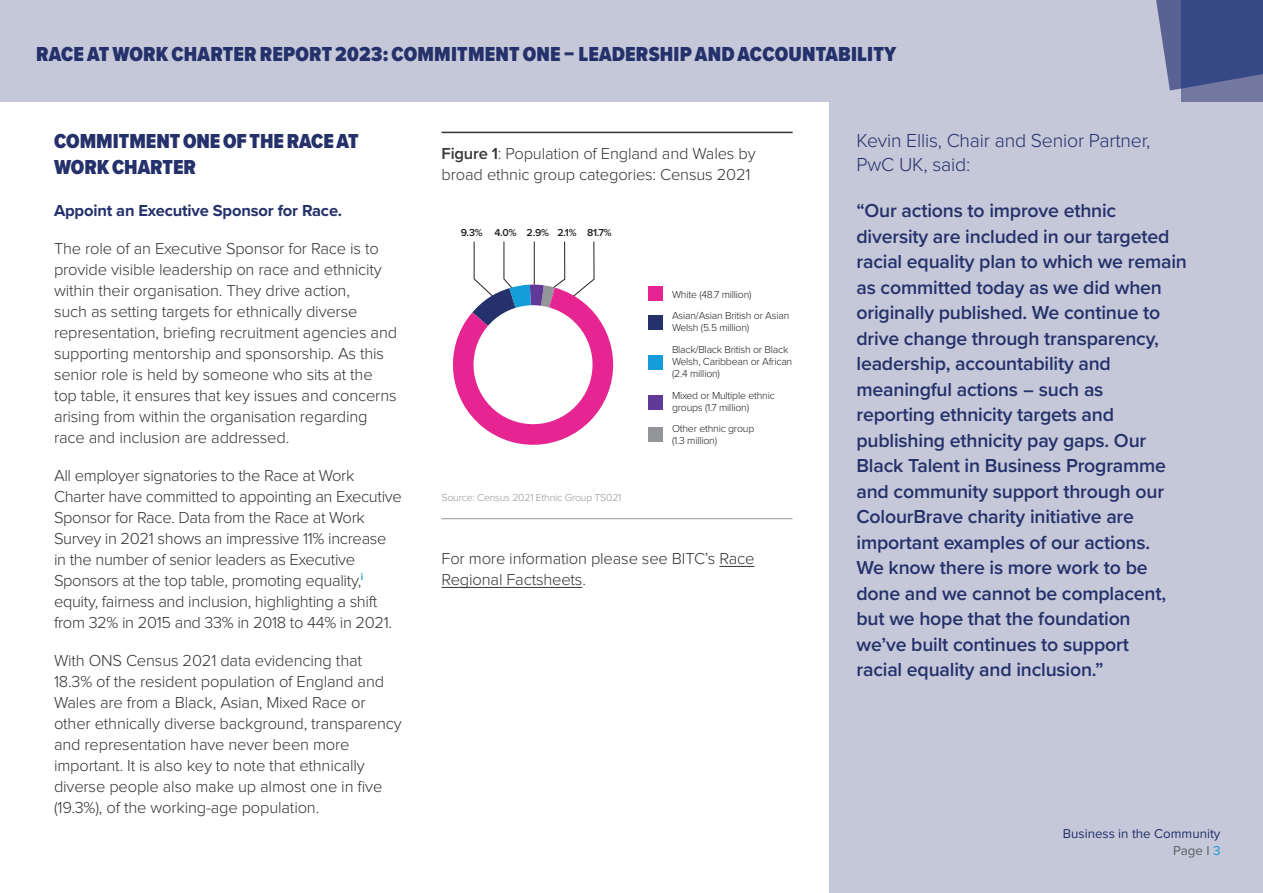
<style>
.page{position:relative;width:1263px;height:893px;background:#fff}
.page>*{position:absolute;margin:0;border:0;box-sizing:border-box;transform-origin:0 0}
.t1{font:900 21px/25.5px "Proxima Nova Cond";letter-spacing:.01em;color:#25316b}
.t2{font:600 19.5px/25.5px "Proxima Nova";letter-spacing:-.01em;color:#25316b}
.t3{font:300 19.5px/24px "Proxima Nova";letter-spacing:-.01em;color:#25316b}
.t4{font:300 16.5px/21px "Proxima Nova";letter-spacing:-.01em;color:#363436}
.t5{font:700 16.5px "Proxima Nova";letter-spacing:-.01em;color:#25316b}
.t6{font:13.35px/17.4px "Proxima Nova";color:#25316b;text-align:right}
.t7{font:300 10.5px/12px "Proxima Nova";letter-spacing:-.02em;color:#231f20}
.t8{font:300 10.5px "Proxima Nova";letter-spacing:-.02em;color:#939598}
.t9{font:600 10.5px "Proxima Nova";color:#231f20}
.s1{font-weight:600}
.s2{color:#5a5e5f}
.s3{color:#149dd9}
</style>
<div class="page">
<hr style="left:719px;top:566px;width:35px;height:1px;background:#363436">
<hr style="left:442px;top:587px;width:140px;height:1px;background:#363436">
<div style="left:829px;top:60px;width:434px;height:833px;background:#c5c8d8"></div>
<div style="left:0;top:0;width:1263px;height:102px;background:#c5c8d8"></div>
<div style="left:1181px;top:0;width:82px;height:102px;background:#7378a0"></div>
<svg style="left:1156px;top:0;width:107px;height:91px"></svg>
<hr style="left:442px;top:132px;width:351px;height:1px;background:#363436">
<svg style="left:452px;top:241px;width:162px;height:204px"></svg>
<div style="left:648px;top:286px;width:15px;height:15px;background:#e72592"></div>
<div style="left:648px;top:315px;width:15px;height:15px;background:#25316b"></div>
<div style="left:648px;top:395px;width:15px;height:15px;background:#613a97"></div>
<div style="left:648px;top:427px;width:15px;height:15px;background:#939598"></div>
<div style="left:648px;top:355px;width:15px;height:15px;background:#149dd9"></div>
<hr style="left:442px;top:518px;width:350px;height:1px;background:#939598">
<p class="t1" style="left:36px;top:41px;width:862px">RACE AT WORK CHARTER REPORT 2023: COMMITMENT ONE - LEADERSHIP AND ACCOUNTABILITY</p>
<p class="t1" style="left:54px;top:128px;width:306px">COMMITMENT ONE OF THE RACE AT<br>WORK CHARTER</p>
<p class="t5" style="left:54px;top:198px;width:290px">Appoint an Executive Sponsor for Race.</p>
<p class="t4" style="left:54px;top:238px;width:345px">The role of an Executive Sponsor for Race is to provide visible leadership on race and ethnicity within their organisation. They drive action,<br>such as setting targets for ethnically diverse representation, briefing recruitment agencies and supporting mentorship and sponsorship. As this senior role is held by someone who sits at the top table, it ensures that key issues and concerns arising from within the organisation regarding race and inclusion are addressed.</p>
<p class="t4" style="left:54px;top:465px;width:349px">All employer signatories to the Race at Work Charter have committed to appointing an Executive Sponsor for Race. Data from the Race at Work Survey in 2021 shows an impressive 11% increase in the number of senior leaders as Executive Sponsors at the top table, promoting equality,<sup>i </sup>equity, fairness and inclusion, highlighting a shift from 32% in 2015 and 33% in 2018 to 44% in 2021.</p>
<p class="t4" style="left:54px;top:650px;width:349px">With ONS Census 2021 data evidencing that 18.3% of the resident population of England and Wales are from a Black, Asian, Mixed Race or other ethnically diverse background, transparency and representation have never been more important. It is also key to note that ethnically diverse people also make up almost one in five (19.3%), of the working-age population.</p>
<p class="t4" style="left:442px;top:143px;width:316px"><span class="s1">Figure 1</span>: Population of England and Wales by broad ethnic group categories: Census 2021</p>
<p class="t9" style="left:461px;top:225px;width:152px">9.3% 4.0% 2.9% 2.1% 81.7%</p>
<p class="t8" style="left:442px;top:491px;width:181px">Source: Census 2021 Ethnic Group TS021</p>
<p class="t7" style="left:672px;top:283px;width:119px;line-height:21.8px">White (48.7 million)<br>Asian/Asian British or Asian</p>
<p class="t7" style="left:672px;top:322px;width:79px">Welsh (5.5 million)</p>
<p class="t7" style="left:672px;top:344px;width:122px">Black/Black British or Black<br>Welsh, Caribbean or African (2.4 million)</p>
<p class="t7" style="left:672px;top:390px;width:104px">Mixed or Multiple ethnic groups (1.7 million)</p>
<p class="t7" style="left:672px;top:422px;width:84px">Other ethnic group (1.3 million)</p>
<p class="t4" style="left:442px;top:549px;width:314px">For more information please see BITC’s Race<br>Regional Factsheets.</p>
<p class="t3" style="left:856px;top:129px;width:295px">Kevin Ellis, Chair and Senior Partner,<br>PwC UK, said:</p>
<p class="t2" style="left:856px;top:198px;width:332px">“Our actions to improve ethnic diversity are included in our targeted racial equality plan to which we remain as committed today as we did when originally published. We continue to drive change through transparency, leadership, accountability and meaningful actions - such as reporting ethnicity targets and publishing ethnicity pay gaps. Our Black Talent in Business Programme and community support through our ColourBrave charity initiative are important examples of our actions.<br>We know there is more work to be done and we cannot be complacent, but we hope that the foundation<br>we’ve built continues to support<br>racial equality and inclusion.”</p>
<p class="t6" style="left:1063px;top:824px;width:159px">Business in the Community<br><span class="s2">Page I</span> <span class="s3">3</span></p>
</div>
